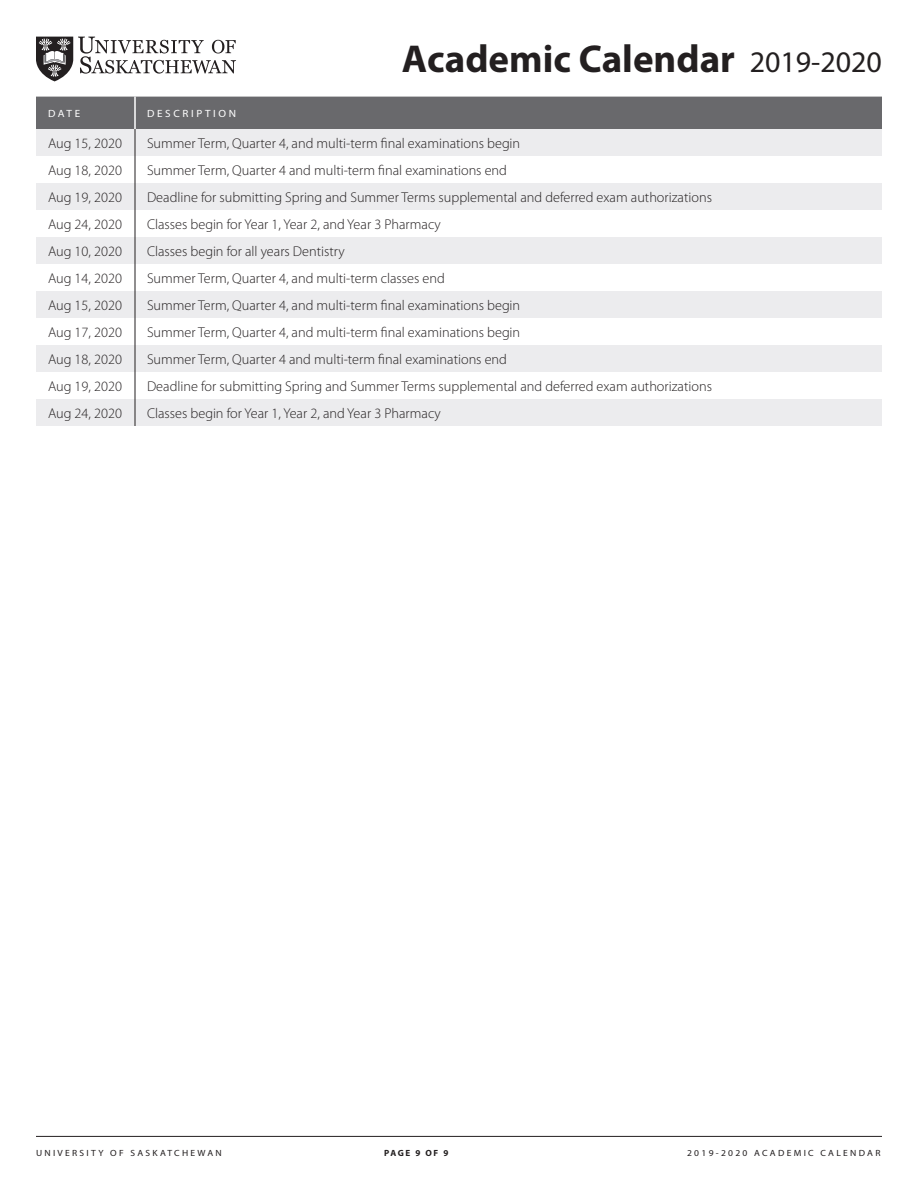
<style>
.page{position:relative;width:918px;height:1188px;background:#fff}
.page>*{position:absolute;margin:0;border:0;box-sizing:border-box;transform-origin:0 0}
.t1{font:700 39px "Myriad Pro";color:#231f20}
.List_text{font:300 14.25px "Myriad Pro";color:#231f20}
.Date{font:10.5px "Myriad Pro";letter-spacing:.24em;color:#fff;scale:1.06 1}
.t2{font:9px "Myriad Pro";letter-spacing:.24em;color:#231f20;scale:1.06 1}
.t3{font:700 9px "Myriad Pro";letter-spacing:.165em;color:#231f20}
.s1{font-weight:400;font-size:30px}
</style>
<div class="page">
<svg style="left:36px;top:37px;width:200px;height:44px"></svg>
<hr style="left:36px;top:1136px;width:846px;height:1px;background:#231f20">
<svg style="left:36px;top:97px;width:846px;height:329px"></svg>
<hr style="left:134px;top:97px;width:2px;height:32px;background:#fff">
<h1 class="t1" style="left:402px;top:37px;width:482px">Academic Calendar <span class="s1">2019-2020</span></h1>
<p class="Date" style="left:48px;top:107px;width:32px">DATE</p>
<p class="Date" style="left:147px;top:107px;width:86px">DESCRIPTION</p>
<p class="List_text" style="left:48px;top:135px;width:75px">Aug 15, 2020</p>
<p class="List_text" style="left:147px;top:135px;width:375px">Summer Term, Quarter 4, and multi-term final examinations begin</p>
<p class="List_text" style="left:48px;top:162px;width:75px">Aug 18, 2020</p>
<p class="List_text" style="left:147px;top:162px;width:362px">Summer Term, Quarter 4 and multi-term final examinations end</p>
<p class="List_text" style="left:48px;top:189px;width:75px">Aug 19, 2020</p>
<p class="List_text" style="left:147px;top:189px;width:566px">Deadline for submitting Spring and Summer Terms supplemental and deferred exam authorizations</p>
<p class="List_text" style="left:48px;top:216px;width:75px">Aug 24, 2020</p>
<p class="List_text" style="left:147px;top:216px;width:295px">Classes begin for Year 1, Year 2, and Year 3 Pharmacy</p>
<p class="List_text" style="left:48px;top:243px;width:75px">Aug 10, 2020</p>
<p class="List_text" style="left:147px;top:243px;width:199px">Classes begin for all years Dentistry</p>
<p class="List_text" style="left:48px;top:270px;width:75px">Aug 14, 2020</p>
<p class="List_text" style="left:147px;top:270px;width:299px">Summer Term, Quarter 4, and multi-term classes end</p>
<p class="List_text" style="left:48px;top:297px;width:75px">Aug 15, 2020</p>
<p class="List_text" style="left:147px;top:297px;width:375px">Summer Term, Quarter 4, and multi-term final examinations begin</p>
<p class="List_text" style="left:48px;top:324px;width:75px">Aug 17, 2020</p>
<p class="List_text" style="left:147px;top:324px;width:375px">Summer Term, Quarter 4, and multi-term final examinations begin</p>
<p class="List_text" style="left:48px;top:351px;width:75px">Aug 18, 2020</p>
<p class="List_text" style="left:147px;top:351px;width:362px">Summer Term, Quarter 4 and multi-term final examinations end</p>
<p class="List_text" style="left:48px;top:378px;width:75px">Aug 19, 2020</p>
<p class="List_text" style="left:147px;top:378px;width:566px">Deadline for submitting Spring and Summer Terms supplemental and deferred exam authorizations</p>
<p class="List_text" style="left:48px;top:405px;width:75px">Aug 24, 2020</p>
<p class="List_text" style="left:147px;top:405px;width:295px">Classes begin for Year 1, Year 2, and Year 3 Pharmacy</p>
<p class="t2" style="left:36px;top:1148px;width:177px">UNIVERSITY OF SASKATCHEWAN</p>
<p class="t3" style="left:384px;top:1148px;width:66px">PAGE 9 OF 9</p>
<p class="t2" style="left:687px;top:1148px;width:184px">2019-2020 ACADEMIC CALENDAR</p>
</div>
